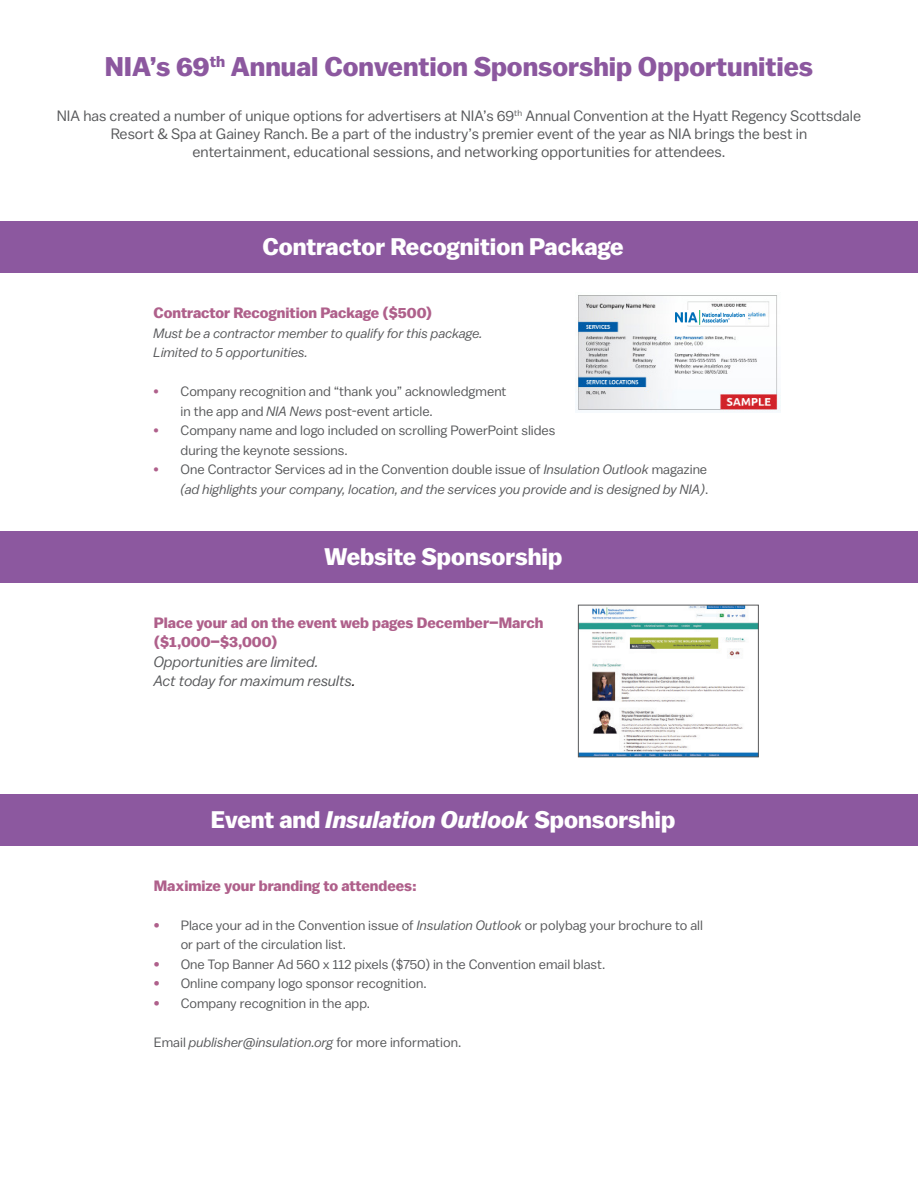
<style>
.page{position:relative;width:918px;height:1188px;background:#fff}
.page>*{position:absolute;margin:0;border:0;box-sizing:border-box;transform-origin:0 0}
.t1{font:700 27px "Balto";color:#8c589f}
.t2{font:700 24px "Balto";color:#fff}
.t3{font:15px/18px "Balto";color:#57585a;text-align:center}
.Pa0{font:700 15px/19.5px "Balto";color:#af608b}
.t4{font:italic 15px "Balto";color:#57585a}
.t5{font:13.5px/19.5px "Balto";color:#57585a}
.Pa0-2{font:italic 13.5px/19.5px "Balto";color:#57585a;text-align:right}
.s1{color:#af608b}
.s2{font-style:italic}
.s3{font-style:normal;color:#af608b}
.s4{font-style:normal}
.s5{color:#0c0806}
.s6{font-weight:700;color:#af608b}
</style>
<div class="page">
<div style="left:0;top:221px;width:918px;height:52px;background:#8c589f"></div>
<div style="left:0;top:531px;width:918px;height:52px;background:#8c589f"></div>
<img style="left:580px;top:607px;width:177px;height:148px">
<div style="left:578px;top:605px;width:181px;height:152px;border:1px solid #57585a"></div>
<div style="left:0;top:794px;width:918px;height:52px;background:#8c589f"></div>
<img style="left:575px;top:295px;width:206px;height:117px">
<div style="left:672px;top:310px;width:76px;height:14px;background:#fcfcfd"></div>
<img style="left:675px;top:311px;width:69px;height:13px">
<p class="t1" style="left:105px;top:50px;width:710px">NIA’s 69<sup>th</sup> Annual Convention Sponsorship Opportunities</p>
<p class="t3" style="left:57px;top:107px;width:806px">NIA has created a number of unique options for advertisers at NIA’s 69<sup>th</sup> Annual Convention at the Hyatt Regency Scottsdale<br>Resort &amp; Spa at Gainey Ranch. Be a part of the industry’s premier event of the year as NIA brings the best in<br>entertainment, educational sessions, and networking opportunities for attendees.</p>
<p class="t2" style="left:263px;top:233px;width:363px">Contractor Recognition Package</p>
<p class="Pa0" style="left:154px;top:303px;width:280px">Contractor Recognition Package ($500)</p>
<p class="Pa0-2" style="left:154px;top:323px;width:331px">Must be a contractor member to qualify for this package.</p>
<p class="Pa0-2" style="left:154px;top:342px;width:156px">Limited to 5 opportunities.</p>
<p class="t5" style="left:181px;top:381px;width:328px;text-indent:-27px"><span class="s1">•</span> Company recognition and “thank you” acknowledgment in the app and <span class="s2">NIA News</span> post-event article.</p>
<p class="t5" style="left:181px;top:420px;width:376px;text-indent:-27px"><span class="s1">•</span> Company name and logo included on scrolling PowerPoint slides during the keynote sessions.</p>
<p class="Pa0-2" style="left:154px;top:459px;width:556px"><span class="s3">•</span> <span class="s4">One Contractor Services ad in the Convention double issue of</span> Insulation Outlook <span class="s4">magazine </span>(ad highlights your company, location, and the services you provide and is designed by NIA)<span class="s4">.</span></p>
<p class="t2" style="left:324px;top:542px;width:240px">Website Sponsorship</p>
<p class="Pa0" style="left:154px;top:612px;width:391px">Place your ad on the event web pages December–March ($1,000–$3,000)</p>
<p class="t4" style="left:154px;top:652px;width:166px">Opportunities are limited.</p>
<p class="t4" style="left:154px;top:672px;width:203px">Act today for maximum results<span class="s5">.</span></p>
<p class="t2" style="left:211px;top:805px;width:466px">Event and <span class="s2">Insulation Outlook</span> Sponsorship</p>
<p class="Pa0" style="left:154px;top:875px;width:265px">Maximize your branding to attendees:</p>
<p class="t5" style="left:181px;top:915px;width:524px;text-indent:-27px"><span class="s6">•</span> Place your ad in the Convention issue of <span class="s2">Insulation Outlook</span> or polybag your brochure to all or part of the circulation list.</p>
<p class="t5" style="left:154px;top:954px;width:453px"><span class="s6">•</span> One Top Banner Ad 560 x 112 pixels ($750) in the Convention email blast.</p>
<p class="t5" style="left:154px;top:973px;width:274px"><span class="s6">•</span> Online company logo sponsor recognition.</p>
<p class="t5" style="left:154px;top:993px;width:218px"><span class="s6">•</span> Company recognition in the app.</p>
<p class="t5" style="left:154px;top:1032px;width:309px">Email <span class="s2">publisher@insulation.org</span> for more information.</p>
</div>
